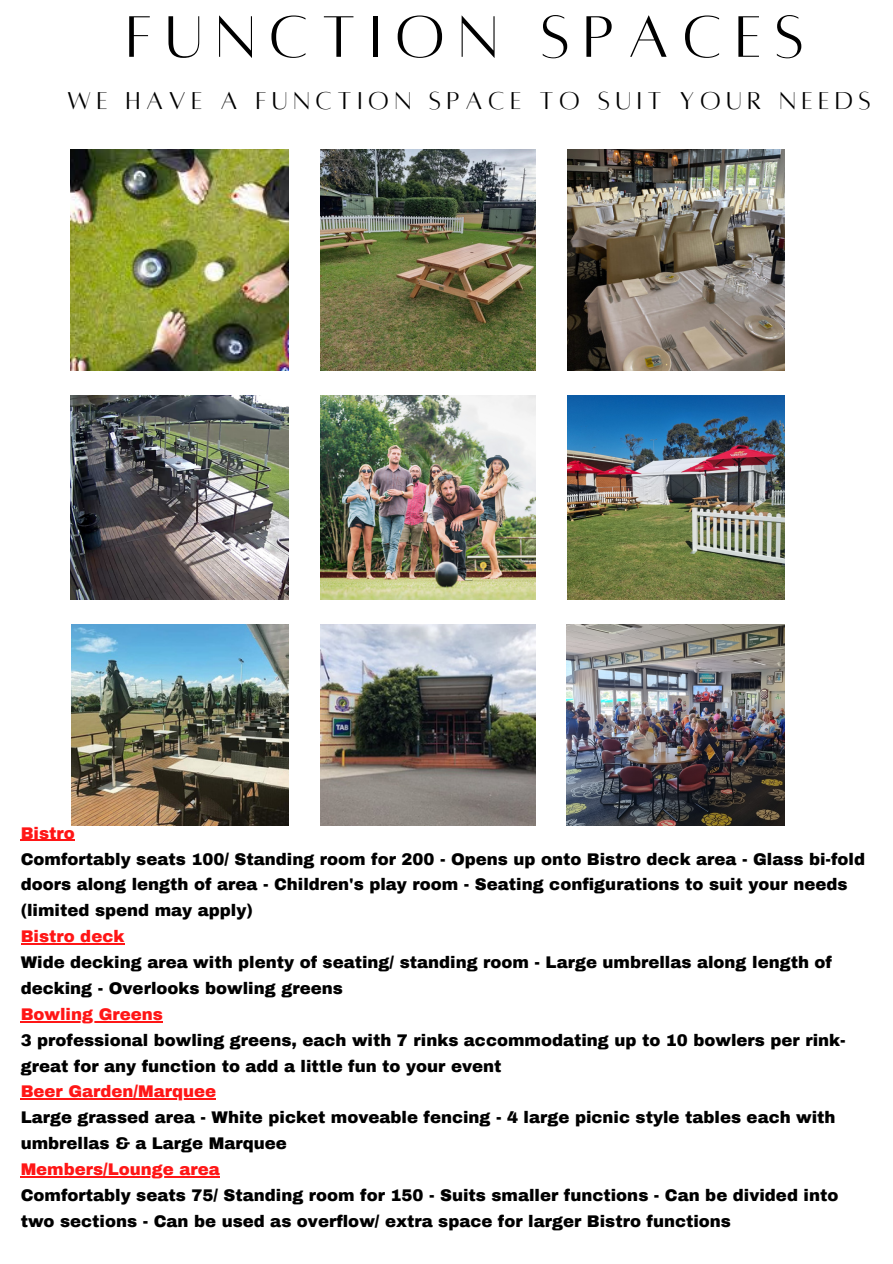
<style>
.page{position:relative;width:893px;height:1264px;background:#fff}
.page>*{position:absolute;margin:0;border:0;box-sizing:border-box;transform-origin:0 0}
.t1{font:64.5px "Alta regular";letter-spacing:.21em;color:#000}
.t2{font:26.85px "Alta regular";letter-spacing:.21em;color:#000}
.t3{font:900 16.5px/25.8px "Archivo";color:#000}
.t4{font:900 16.5px "Archivo";color:#ff1616}
</style>
<div class="page">
<img style="left:71px;top:149px;width:218px;height:222px">
<img style="left:71px;top:395px;width:218px;height:205px">
<img style="left:566px;top:624px;width:218px;height:201px">
<img style="left:567px;top:149px;width:217px;height:222px">
<img style="left:72px;top:624px;width:217px;height:201px">
<img style="left:320px;top:395px;width:216px;height:204px">
<img style="left:320px;top:149px;width:216px;height:222px">
<img style="left:320px;top:624px;width:216px;height:201px">
<img style="left:567px;top:395px;width:217px;height:205px">
<hr style="left:21px;top:839px;width:54px;height:2px;background:#ff1616">
<hr style="left:21px;top:943px;width:103px;height:1px;background:#ff1616">
<hr style="left:21px;top:1020px;width:142px;height:2px;background:#ff1616">
<hr style="left:21px;top:1098px;width:195px;height:1px;background:#ff1616">
<hr style="left:21px;top:1176px;width:199px;height:1px;background:#ff1616">
<p class="t1" style="left:126px;top:5px;width:679px">FUNCTION SPACES</p>
<p class="t2" style="left:67px;top:87px;width:805px">WE HAVE A FUNCTION SPACE TO SUIT YOUR NEEDS</p>
<p class="t4" style="left:21px;top:824px;width:56px">Bistro</p>
<p class="t3" style="left:21px;top:846px;width:845px">Comfortably seats 100/ Standing room for 200 - Opens up onto Bistro deck area - Glass bi-fold doors along length of area - Children's play room - Seating configurations to suit your needs (limited spend may apply)</p>
<p class="t4" style="left:21px;top:927px;width:105px">Bistro deck</p>
<p class="t3" style="left:21px;top:949px;width:812px">Wide decking area with plenty of seating/ standing room - Large umbrellas along length of decking - Overlooks bowling greens</p>
<p class="t4" style="left:21px;top:1005px;width:144px">Bowling Greens</p>
<p class="t3" style="left:21px;top:1027px;width:826px">3 professional bowling greens, each with 7 rinks accommodating up to 10 bowlers per rink&shy;great for any function to add a little fun to your event</p>
<p class="t4" style="left:21px;top:1082px;width:197px">Beer Garden/Marquee</p>
<p class="t3" style="left:21px;top:1104px;width:816px">Large grassed area - White picket moveable fencing - 4 large picnic style tables each with umbrellas &amp; a Large Marquee</p>
<p class="t4" style="left:21px;top:1160px;width:201px">Members/Lounge area</p>
<p class="t3" style="left:21px;top:1182px;width:819px">Comfortably seats 75/ Standing room for 150 - Suits smaller functions - Can be divided into two sections - Can be used as overflow/ extra space for larger Bistro functions</p>
</div>
